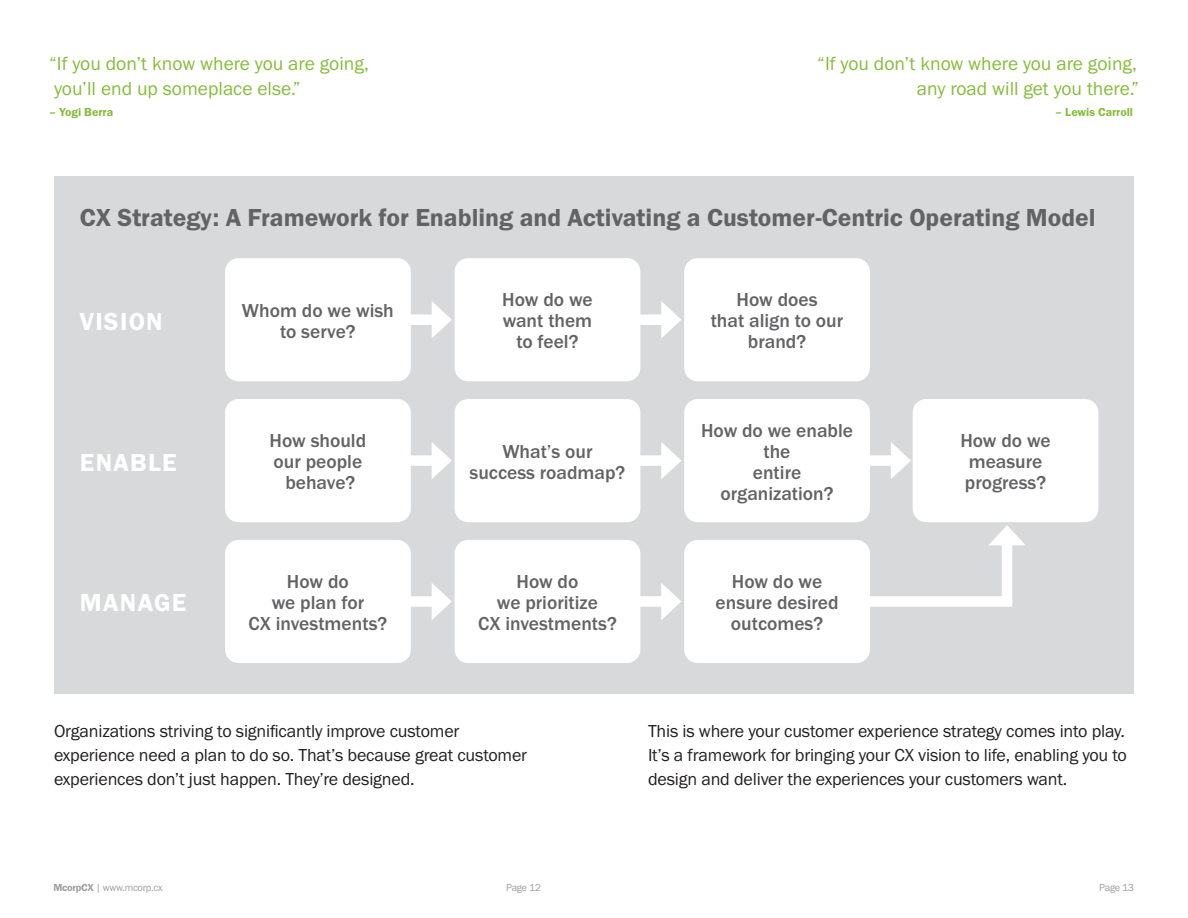
<style>
.page{position:relative;width:1188px;height:918px;background:#fff}
.page>*{position:absolute;margin:0;border:0;box-sizing:border-box;transform-origin:0 0}
.t1{font:600 25.5px "Franklin Got T";color:#636366}
.t2{font:600 25.5px "Franklin Got T";letter-spacing:.05em;color:#fff}
.t3{font:500 19.5px/21px "Franklin Got T";color:#636366;text-align:center}
.t4{font:19.5px/25.5px "Franklin Got T";color:#85bd3b;text-align:right}
.t5{font:18px/24px "Franklin Got T";letter-spacing:-.01em;color:#231f20;text-align:justify}
.t6{font:600 12px "Franklin Got T";color:#85bd3b}
.t7{font:10.5px "Franklin Got T";letter-spacing:-.03em;color:#9d9fa2}
.s1{font-weight:600}
</style>
<div class="page">
<div style="left:54px;top:176px;width:1079px;height:518px;background:#d8d9db"></div>
<div style="left:397px;top:314px;width:43px;height:11px;background:#fff"></div>
<svg style="left:432px;top:301px;width:20px;height:37px"></svg>
<div style="left:225px;top:258px;width:186px;height:123px;background:#fff;border-radius:14px"></div>
<div style="left:225px;top:399px;width:186px;height:123px;background:#fff;border-radius:14px"></div>
<div style="left:397px;top:455px;width:43px;height:11px;background:#fff"></div>
<svg style="left:432px;top:442px;width:20px;height:37px"></svg>
<div style="left:225px;top:540px;width:186px;height:123px;background:#fff;border-radius:14px"></div>
<div style="left:397px;top:596px;width:43px;height:11px;background:#fff"></div>
<svg style="left:432px;top:583px;width:20px;height:37px"></svg>
<div style="left:455px;top:258px;width:185px;height:123px;background:#fff;border-radius:14px"></div>
<div style="left:626px;top:314px;width:43px;height:11px;background:#fff"></div>
<svg style="left:661px;top:301px;width:20px;height:37px"></svg>
<div style="left:455px;top:399px;width:185px;height:123px;background:#fff;border-radius:14px"></div>
<div style="left:626px;top:455px;width:43px;height:11px;background:#fff"></div>
<svg style="left:661px;top:442px;width:20px;height:37px"></svg>
<div style="left:455px;top:540px;width:185px;height:123px;background:#fff;border-radius:14px"></div>
<div style="left:626px;top:596px;width:43px;height:11px;background:#fff"></div>
<svg style="left:661px;top:583px;width:20px;height:37px"></svg>
<div style="left:684px;top:258px;width:186px;height:123px;background:#fff;border-radius:14px"></div>
<div style="left:684px;top:399px;width:186px;height:123px;background:#fff;border-radius:14px"></div>
<div style="left:856px;top:455px;width:43px;height:11px;background:#fff"></div>
<svg style="left:891px;top:442px;width:20px;height:37px"></svg>
<div style="left:913px;top:399px;width:185px;height:123px;background:#fff;border-radius:14px"></div>
<div style="left:684px;top:540px;width:186px;height:123px;background:#fff;border-radius:14px"></div>
<svg style="left:859px;top:525px;width:166px;height:82px"></svg>
<p class="t4" style="left:49px;top:50px;width:321px;text-align:left">“If you don’t know where you are going, you’ll end up someplace else.”</p>
<p class="t6" style="left:49px;top:105px;width:65px">– Yogi Berra</p>
<p class="t4" style="left:817px;top:50px;width:323px">“If you don’t know where you are going, any road will get you there.”</p>
<p class="t6" style="left:1055px;top:105px;width:79px">– Lewis Carroll</p>
<h1 class="t1" style="left:80px;top:203px;width:1017px">CX Strategy: A Framework for Enabling and Activating a Customer-Centric Operating Model</h1>
<h1 class="t2" style="left:80px;top:307px;width:84px">VISION</h1>
<h1 class="t2" style="left:80px;top:448px;width:98px">ENABLE</h1>
<h1 class="t2" style="left:80px;top:589px;width:108px">MANAGE</h1>
<p class="t3" style="left:242px;top:300px;width:153px">Whom do we wish to serve?</p>
<p class="t3" style="left:270px;top:430px;width:98px">How should our people behave?</p>
<p class="t3" style="left:249px;top:571px;width:140px">How do<br>we plan for<br>CX investments?</p>
<p class="t3" style="left:502px;top:289px;width:92px">How do we want them to feel?</p>
<p class="t3" style="left:470px;top:441px;width:157px">What’s our success roadmap?</p>
<p class="t3" style="left:478px;top:571px;width:140px">How do<br>we prioritize<br>CX investments?</p>
<p class="t3" style="left:711px;top:289px;width:134px">How does<br>that align to our brand?</p>
<p class="t3" style="left:701px;top:420px;width:154px">How do we enable the<br>entire organization?</p>
<p class="t3" style="left:960px;top:430px;width:92px;text-align:left">How do we measure progress?</p>
<p class="t3" style="left:716px;top:571px;width:124px">How do we ensure desired outcomes?</p>
<p class="t5" style="left:54px;top:719px;width:475px;text-align:left">Organizations striving to significantly improve customer experience need a plan to do so. That’s because great customer experiences don’t just happen. They’re designed.</p>
<p class="t5" style="left:648px;top:719px;width:480px">This is where your customer experience strategy comes into play.<br>It’s a framework for bringing your CX vision to life, enabling you to design and deliver the experiences your customers want.</p>
<p class="t7" style="left:53px;top:882px;width:111px"><span class="s1">McorpCX</span> | www.mcorp.cx</p>
<p class="t7" style="left:506px;top:882px;width:36px">Page 12</p>
<p class="t7" style="left:1099px;top:882px;width:36px">Page 13</p>
</div>
